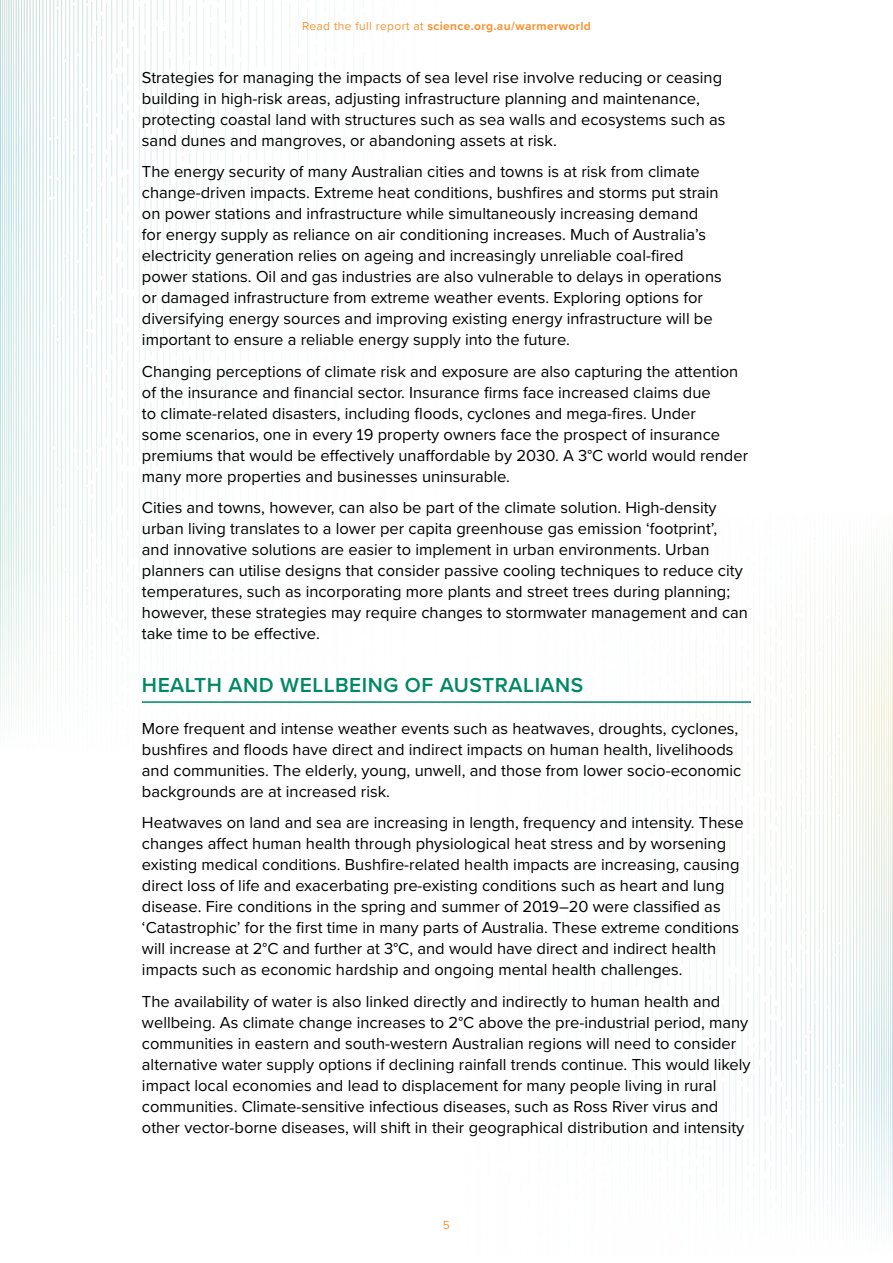
<style>
.page{position:relative;width:893px;height:1263px;background:#fff}
.page>*{position:absolute;margin:0;border:0;box-sizing:border-box;transform-origin:0 0}
.t1{font:600 21px "Proxima Nova";letter-spacing:.025em;color:#008865}
.Body{font:16.5px/21px "Proxima Nova";color:#000}
.t2{font:700 12px "Proxima Nova";letter-spacing:.03em;color:#f79433}
.t3{font:12px "Proxima Nova";color:#f79433}
.s1{font-weight:400}
</style>
<div class="page">
<img style="left:0;top:0;width:893px;height:1229px">
<hr style="left:142px;top:701px;width:609px;height:2px;background:#008865">
<p class="t2" style="left:302px;top:17px;width:290px"><span class="s1">Read the full report at</span> science.org.au/warmerworld</p>
<p class="Body" style="left:142px;top:66px;width:585px">Strategies for managing the impacts of sea level rise involve reducing or ceasing building in high-risk areas, adjusting infrastructure planning and maintenance, protecting coastal land with structures such as sea walls and ecosystems such as sand dunes and mangroves, or abandoning assets at risk.</p>
<p class="Body" style="left:142px;top:160px;width:581px">The energy security of many Australian cities and towns is at risk from climate change-driven impacts. Extreme heat conditions, bushfires and storms put strain on power stations and infrastructure while simultaneously increasing demand for energy supply as reliance on air conditioning increases. Much of Australia’s electricity generation relies on ageing and increasingly unreliable coal-fired power stations. Oil and gas industries are also vulnerable to delays in operations or damaged infrastructure from extreme weather events. Exploring options for diversifying energy sources and improving existing energy infrastructure will be important to ensure a reliable energy supply into the future.</p>
<p class="Body" style="left:142px;top:360px;width:608px">Changing perceptions of climate risk and exposure are also capturing the attention of the insurance and financial sector. Insurance firms face increased claims due<br>to climate-related disasters, including floods, cyclones and mega-fires. Under<br>some scenarios, one in every 19 property owners face the prospect of insurance premiums that would be effectively unaffordable by 2030. A 3°C world would render many more properties and businesses uninsurable.</p>
<p class="Body" style="left:142px;top:496px;width:608px">Cities and towns, however, can also be part of the climate solution. High-density urban living translates to a lower per capita greenhouse gas emission ‘footprint’, and innovative solutions are easier to implement in urban environments. Urban planners can utilise designs that consider passive cooling techniques to reduce city temperatures, such as incorporating more plants and street trees during planning; however, these strategies may require changes to stormwater management and can take time to be effective.</p>
<h2 class="t1" style="left:142px;top:669px;width:443px">HEALTH AND WELLBEING OF AUSTRALIANS</h2>
<p class="Body" style="left:142px;top:717px;width:601px">More frequent and intense weather events such as heatwaves, droughts, cyclones, bushfires and floods have direct and indirect impacts on human health, livelihoods and communities. The elderly, young, unwell, and those from lower socio-economic backgrounds are at increased risk.</p>
<p class="Body" style="left:142px;top:811px;width:603px">Heatwaves on land and sea are increasing in length, frequency and intensity. These changes affect human health through physiological heat stress and by worsening existing medical conditions. Bushfire-related health impacts are increasing, causing direct loss of life and exacerbating pre-existing conditions such as heart and lung disease. Fire conditions in the spring and summer of 2019–20 were classified as ‘Catastrophic’ for the first time in many parts of Australia. These extreme conditions will increase at 2°C and further at 3°C, and would have direct and indirect health impacts such as economic hardship and ongoing mental health challenges.</p>
<p class="Body" style="left:142px;top:990px;width:610px">The availability of water is also linked directly and indirectly to human health and wellbeing. As climate change increases to 2°C above the pre-industrial period, many communities in eastern and south-western Australian regions will need to consider alternative water supply options if declining rainfall trends continue. This would likely impact local economies and lead to displacement for many people living in rural communities. Climate-sensitive infectious diseases, such as Ross River virus and other vector-borne diseases, will shift in their geographical distribution and intensity</p>
<p class="t3" style="left:443px;top:1216px;width:9px">5</p>
</div>
